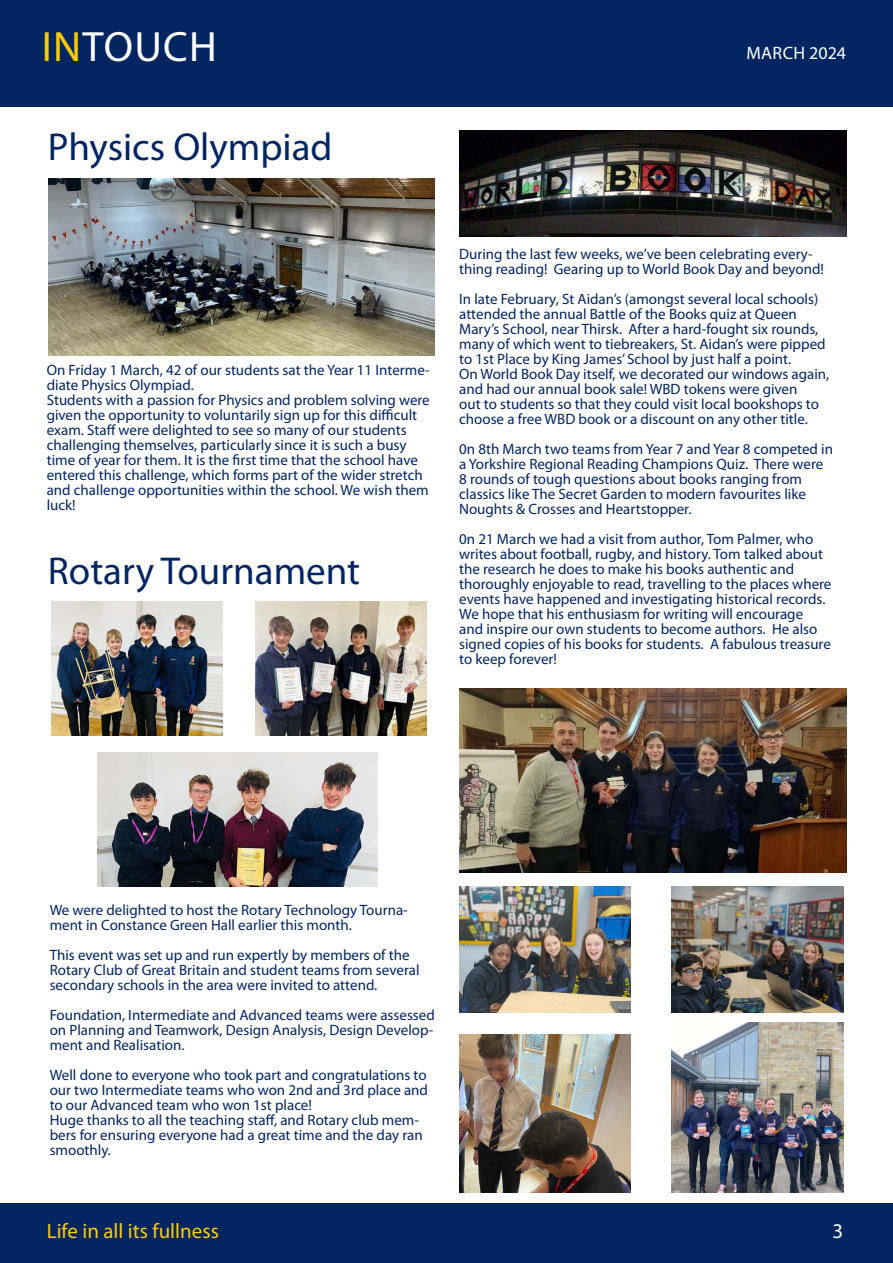
<style>
.page{position:relative;width:893px;height:1263px;background:#fff}
.page>*{position:absolute;margin:0;border:0;box-sizing:border-box;transform-origin:0 0}
.t1{font:42.6px "Myriad Pro";color:#fff}
.t2{font:39px "Myriad Pro";color:#002561}
.t3{font:21px "Myriad Pro";color:#ffcb05}
.t4{font:21px "Myriad Pro";color:#fff}
.t5{font:18px "Myriad Pro";color:#fff}
.t6{font:15px/15px "Myriad Pro";color:#002561}
.s1{color:#ffcb05}
</style>
<div class="page">
<div style="left:0;top:0;width:893px;height:106px;background:#002561"></div>
<div style="left:0;top:1203px;width:893px;height:60px;background:#002561"></div>
<img style="left:48px;top:179px;width:387px;height:176px">
<img style="left:51px;top:601px;width:172px;height:135px">
<img style="left:97px;top:752px;width:281px;height:135px">
<img style="left:255px;top:601px;width:172px;height:135px">
<img style="left:459px;top:130px;width:387px;height:107px">
<img style="left:459px;top:689px;width:387px;height:183px">
<img style="left:459px;top:887px;width:172px;height:125px">
<img style="left:672px;top:887px;width:171px;height:125px">
<img style="left:459px;top:1034px;width:172px;height:159px">
<img style="left:672px;top:1023px;width:171px;height:170px">
<h1 class="t1" style="left:42px;top:21px;width:91px"><span class="s1">in</span> TOUCH</h1>
<h2 class="t2" style="left:48px;top:123px;width:286px">Physics Olympiad</h2>
<p class="t5" style="left:747px;top:42px;width:101px">Ma rch 2024</p>
<p class="t6" style="left:47px;top:362px;width:385px">On Friday 1 March, 42 of our students sat the Year 11 Interme&shy;diate Physics Olympiad.<br>Students with a passion for Physics and problem solving were given the opportunity to voluntarily sign up for this difficult exam. Staff were delighted to see so many of our students challenging themselves, particularly since it is such a busy time of year for them. It is the first time that the school have entered this challenge, which forms part of the wider stretch and challenge opportunities within the school. We wish them luck!</p>
<h2 class="t2" style="left:48px;top:547px;width:314px">Rotary Tournament</h2>
<p class="t6" style="left:459px;top:246px;width:366px">During the last few weeks, we’ve been celebrating every&shy;thing reading! Gearing up to World Book Day and beyond!</p>
<p class="t6" style="left:459px;top:291px;width:372px">In late February, St Aidan’s (amongst several local schools) attended the annual Battle of the Books quiz at Queen Mary’s School, near Thirsk. After a hard-fought six rounds, many of which went to tiebreakers, St. Aidan’s were pipped to 1st Place by King James’ School by just half a point.<br>On World Book Day itself, we decorated our windows again, and had our annual book sale! WBD tokens were given<br>out to students so that they could visit local bookshops to choose a free WBD book or a discount on any other title.</p>
<p class="t6" style="left:459px;top:441px;width:375px">0n 8th March two teams from Year 7 and Year 8 competed in a Yorkshire Regional Reading Champions Quiz. There were 8 rounds of tough questions about books ranging from classics like The Secret Garden to modern favourites like Noughts &amp; Crosses and Heartstopper.</p>
<p class="t6" style="left:459px;top:531px;width:374px">0n 21 March we had a visit from author, Tom Palmer, who writes about football, rugby, and history. Tom talked about the research he does to make his books authentic and thoroughly enjoyable to read, travelling to the places where events have happened and investigating historical records.<br>We hope that his enthusiasm for writing will encourage<br>and inspire our own students to become authors. He also signed copies of his books for students. A fabulous treasure to keep forever!</p>
<p class="t6" style="left:50px;top:902px;width:360px">We were delighted to host the Rotary Technology Tourna&shy;ment in Constance Green Hall earlier this month.</p>
<p class="t6" style="left:50px;top:947px;width:371px">This event was set up and run expertly by members of the<br>Rotary Club of Great Britain and student teams from several secondary schools in the area were invited to attend.</p>
<p class="t6" style="left:50px;top:1007px;width:387px;text-align:justify">Foundation, Intermediate and Advanced teams were assessed on Planning and Teamwork, Design Analysis, Design Develop&shy;ment and Realisation.</p>
<p class="t6" style="left:50px;top:1067px;width:380px">Well done to everyone who took part and congratulations to our two Intermediate teams who won 2nd and 3rd place and to our Advanced team who won 1st place!<br>Huge thanks to all the teaching staff, and Rotary club mem&shy;bers for ensuring everyone had a great time and the day ran smoothly.</p>
<h3 class="t3" style="left:47px;top:1218px;width:174px">Life in all its fullness</h3>
<h3 class="t4" style="left:833px;top:1218px;width:12px">3</h3>
</div>
